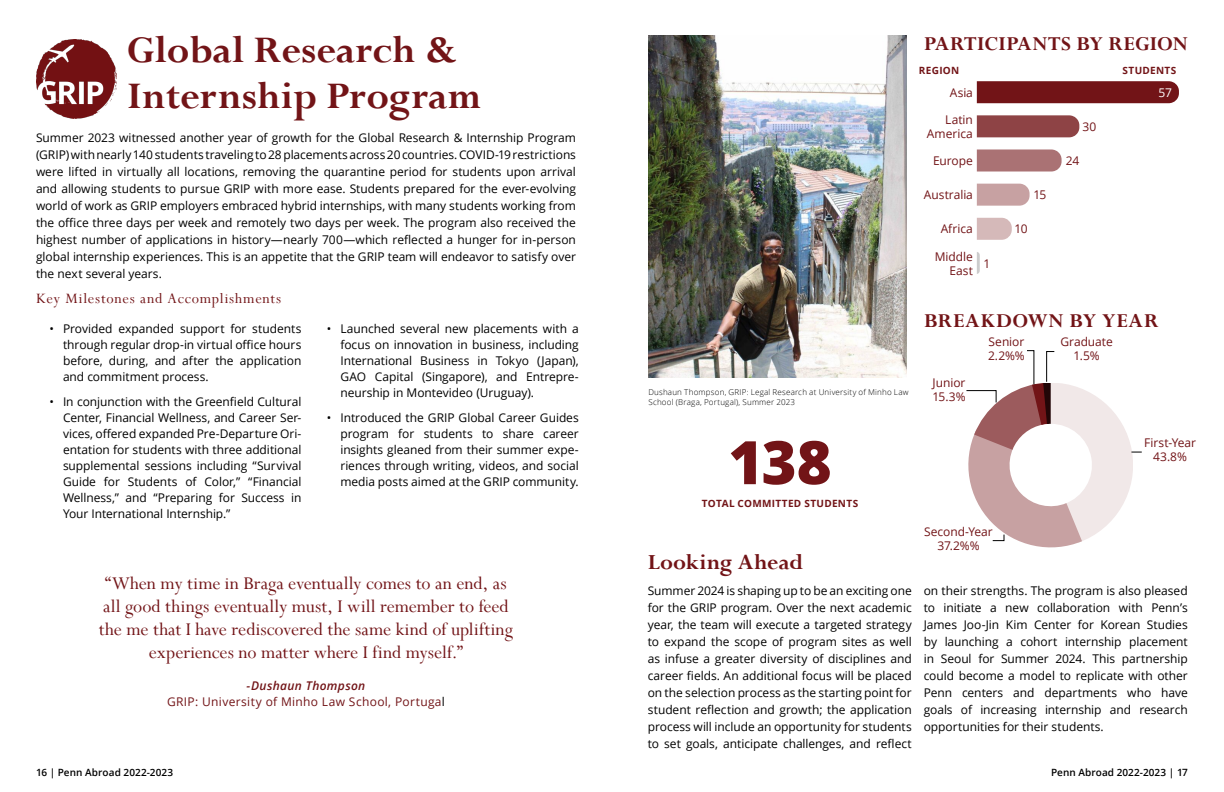
<style>
.page{position:relative;width:1224px;height:792px;background:#fff}
.page>*{position:absolute;margin:0;border:0;box-sizing:border-box;transform-origin:0 0}
.Infographic_Text{font:800 60px "Open Sans";color:#721417}
.Title_TOC{font:700 42px/46px "Perpetua";color:#721417}
.Section_Title_Span_Column{font:700 24px "Perpetua";letter-spacing:.005em;color:#721417}
.Infographic_Title{font:700 22px "Perpetua";letter-spacing:.02em;color:#721417}
.Infographic_Title-2{font:700 22px "Perpetua";letter-spacing:.04em;color:#721417}
.Quote_big{font:20px/23px "Perpetua";color:#721417;text-align:center}
.Subsection_title{font:16px "Perpetua";letter-spacing:.05em;color:#721417}
.Body_Text{font:12px/17px "Open Sans";letter-spacing:-.005em;color:#000;text-align:justify}
.Bullet_Point{font:12px/16px "Open Sans";letter-spacing:-.005em;color:#000;text-align:justify}
.Infographic_Text-2{font:12px/14px "Open Sans";letter-spacing:-.005em;color:#721417;text-align:right}
.Quote_Name{font:12px "Open Sans";letter-spacing:.025em;color:#721417}
.Quote_Name-2{font:italic 600 12px "Open Sans";letter-spacing:.03em;color:#721417}
.Infographic_Text-3{font:12px "Open Sans";color:#fff}
.t1{font:600 10px "Open Sans";letter-spacing:.01em;color:#000}
.Infographic_Subtitle{font:700 10px "Open Sans";letter-spacing:.035em;color:#721417}
.Photo_Caption{font:300 8px/10px "Open Sans";letter-spacing:.025em;color:#000}
.s1{color:#000}
</style>
<div class="page">
<img style="left:36px;top:40px;width:80px;height:79px">
<svg style="left:1051px;top:383px;width:82px;height:158px;fill:#f1e8e8"></svg>
<svg style="left:968px;top:431px;width:114px;height:116px"></svg>
<svg style="left:974px;top:385px;width:69px;height:65px;fill:#9c5b5d"></svg>
<svg style="left:1032px;top:383px;width:15px;height:42px"></svg>
<svg style="left:1043px;top:383px;width:8px;height:41px"></svg>
<div style="left:977px;top:81px;width:202px;height:22px;background:#721417"></div>
<div style="left:977px;top:115px;width:102px;height:22px;background:#8e4345"></div>
<svg style="left:977px;top:149px;width:85px;height:23px;background:#af7b7d"></svg>
<svg style="left:977px;top:184px;width:53px;height:22px"></svg>
<svg style="left:977px;top:218px;width:35px;height:22px"></svg>
<svg style="left:977px;top:252px;width:3px;height:22px"></svg>
<svg style="left:1046px;top:351px;width:9px;height:31px"></svg>
<svg style="left:1027px;top:350px;width:8px;height:35px"></svg>
<svg style="left:966px;top:390px;width:31px;height:13px"></svg>
<svg style="left:992px;top:534px;width:13px;height:8px"></svg>
<img style="left:648px;top:36px;width:258px;height:341px">
<h2 class="Title_TOC" style="left:127px;top:27px;width:356px">Global Research &amp;<br>Internship Program</h2>
<p class="Body_Text" style="left:36px;top:128px;width:542px">Summer 2023 witnessed another year of growth for the Global Research &amp; Internship Program (GRIP) with nearly 140 students traveling to 28 placements across 20 countries. COVID-19 restrictions were lifted in virtually all locations, removing the quarantine period for students upon arrival and allowing students to pursue GRIP with more ease. Students prepared for the ever-evolving world of work as GRIP employers embraced hybrid internships, with many students working from the office three days per week and remotely two days per week. The program also received the highest number of applications in history—nearly 700—which reflected a hunger for in-person global internship experiences. This is an appetite that the GRIP team will endeavor to satisfy over the next several years.</p>
<h4 class="Subsection_title" style="left:36px;top:289px;width:247px">Key Milestones and Accomplishments</h4>
<p class="Bullet_Point" style="left:63px;top:320px;width:240px;text-indent:-14px">• Provided expanded support for students through regular drop-in virtual office hours before, during, and after the application and commitment process.</p>
<p class="Bullet_Point" style="left:63px;top:393px;width:240px;text-indent:-14px">• In conjunction with the Greenfield Cultural Center, Financial Wellness, and Career Ser&shy;vices, offered expanded Pre-Departure Ori&shy;entation for students with three additional supplemental sessions including “Survival Guide for Students of Color,” “Financial Wellness,” and “Preparing for Success in Your International Internship.”</p>
<p class="Bullet_Point" style="left:340px;top:320px;width:240px;text-indent:-14px">• Launched several new placements with a focus on innovation in business, including International Business in Tokyo (Japan), GAO Capital (Singapore), and Entrepre&shy;neurship in Montevideo (Uruguay).</p>
<p class="Bullet_Point" style="left:340px;top:409px;width:240px;text-indent:-14px">• Introduced the GRIP Global Career Guides program for students to share career insights gleaned from their summer expe&shy;riences through writing, videos, and social media posts aimed at the GRIP community.</p>
<p class="Quote_big" style="left:99px;top:571px;width:416px">“When my time in Braga eventually comes to an end, as all good things eventually must, I will remember to feed the me that I have rediscovered the same kind of uplifting experiences no matter where I find myself.”</p>
<p class="Quote_Name-2" style="left:247px;top:677px;width:120px">-Dushaun Thompson</p>
<p class="Quote_Name" style="left:167px;top:693px;width:279px">GRIP: University of Minho Law School, Portuga<span class="s1">l</span></p>
<h2 class="Infographic_Title" style="left:924px;top:30px;width:265px">PARTICIPANTS BY REGION</h2>
<p class="Infographic_Text-2" style="left:950px;top:85px;width:25px">Asia</p>
<p class="Infographic_Text-2" style="left:927px;top:112px;width:48px">Latin<br>America</p>
<p class="Infographic_Text-2" style="left:933px;top:153px;width:41px">Europe</p>
<p class="Infographic_Text-2" style="left:924px;top:188px;width:51px">Australia</p>
<p class="Infographic_Text-2" style="left:941px;top:222px;width:34px">Africa</p>
<p class="Infographic_Text-2" style="left:935px;top:249px;width:40px">Middle<br>East</p>
<h3 class="Infographic_Subtitle" style="left:919px;top:63px;width:42px">REGION</h3>
<h3 class="Infographic_Subtitle" style="left:1122px;top:63px;width:55px">STUDENTS</h3>
<p class="Infographic_Text-3" style="left:1158px;top:84px;width:15px">57</p>
<p class="Infographic_Text-2" style="left:1082px;top:119px;width:15px">30</p>
<p class="Infographic_Text-2" style="left:1066px;top:153px;width:15px">24</p>
<p class="Infographic_Text-2" style="left:1034px;top:187px;width:14px">15</p>
<p class="Infographic_Text-2" style="left:1014px;top:222px;width:15px">10</p>
<p class="Infographic_Text-2" style="left:984px;top:256px;width:8px">1</p>
<h2 class="Infographic_Title-2" style="left:924px;top:307px;width:236px">BREAKDOWN BY YEAR</h2>
<p class="Photo_Caption" style="left:648px;top:387px;width:262px">Dushaun Thompson, GRIP: Legal Research at University of Minho Law<br>School (Braga, Portugal), Summer 2023</p>
<p class="Infographic_Text" style="left:728px;top:417px;width:105px">138</p>
<h3 class="Infographic_Subtitle" style="left:702px;top:496px;width:158px">TOTAL COMMITTED STUDENTS</h3>
<p class="Infographic_Text-2" style="left:933px;top:375px;width:34px">Junior</p>
<p class="Infographic_Text-2" style="left:933px;top:389px;width:35px">15.3%</p>
<p class="Infographic_Text-2" style="left:989px;top:335px;width:37px">Senior</p>
<p class="Infographic_Text-2" style="left:988px;top:349px;width:38px">2.2%%</p>
<p class="Infographic_Text-2" style="left:924px;top:524px;width:70px;text-align:center">Second-Year<br>37.2%%</p>
<p class="Infographic_Text-2" style="left:1060px;top:335px;width:54px">Graduate</p>
<p class="Infographic_Text-2" style="left:1074px;top:349px;width:27px">1.5%</p>
<p class="Infographic_Text-2" style="left:1144px;top:435px;width:53px">First-Year</p>
<p class="Infographic_Text-2" style="left:1153px;top:449px;width:35px">43.8%</p>
<h2 class="Section_Title_Span_Column" style="left:648px;top:547px;width:157px">Looking Ahead</h2>
<p class="Body_Text" style="left:648px;top:582px;width:266px">Summer 2024 is shaping up to be an exciting one for the GRIP program. Over the next academic year, the team will execute a targeted strategy to expand the scope of program sites as well as infuse a greater diversity of disciplines and career fields. An additional focus will be placed on the selection process as the starting point for student reflection and growth; the application process will include an opportunity for students to set goals, anticipate challenges, and reflect</p>
<p class="Body_Text" style="left:924px;top:582px;width:266px">on their strengths. The program is also pleased to initiate a new collaboration with Penn’s James Joo-Jin Kim Center for Korean Studies by launching a cohort internship placement in Seoul for Summer 2024. This partnership could become a model to replicate with other Penn centers and departments who have goals of increasing internship and research opportunities for their students.</p>
<p class="t1" style="left:36px;top:765px;width:139px">16 | Penn Abroad 2022-2023</p>
<p class="t1" style="left:1051px;top:765px;width:138px">Penn Abroad 2022-2023 | 17</p>
</div>
